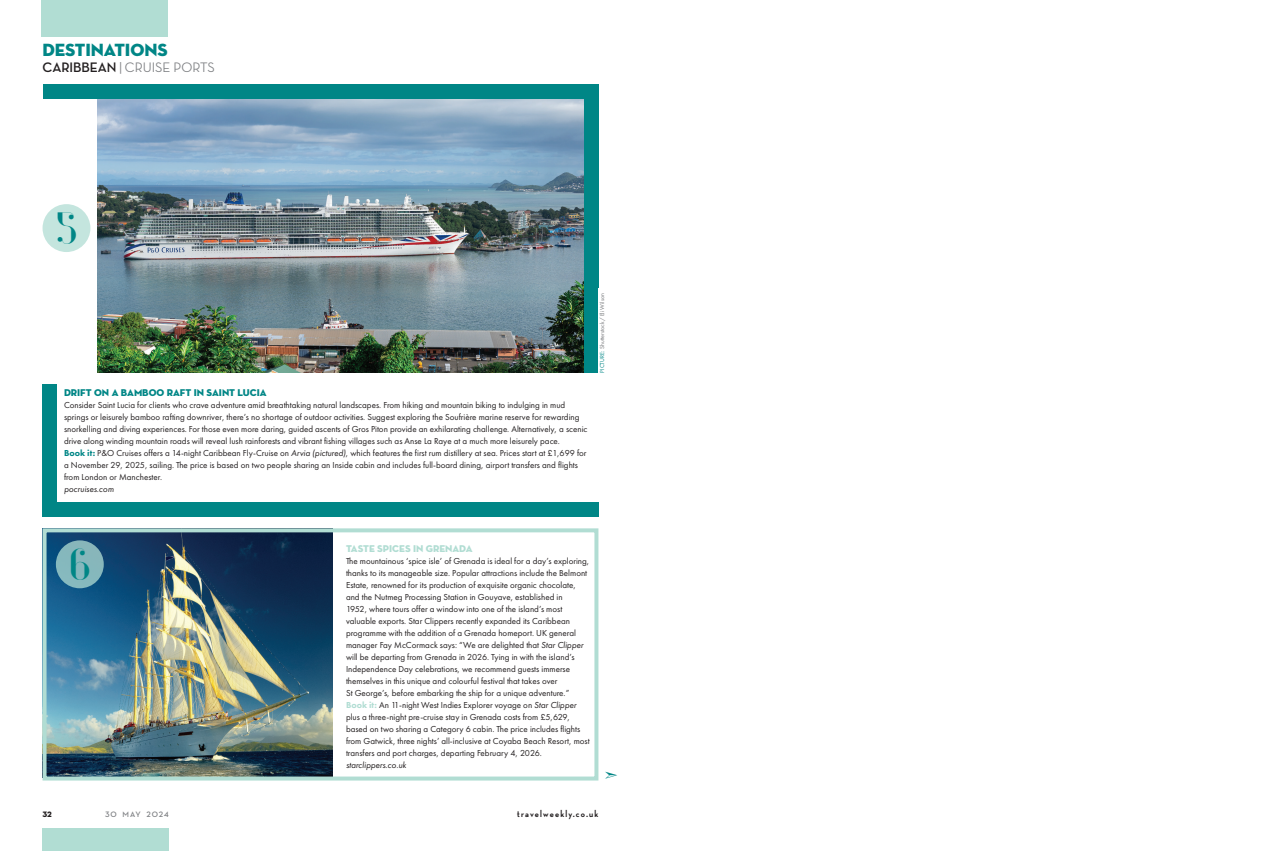
<style>
.page{position:relative;width:1282px;height:851px;background:#fff}
.page>*{position:absolute;margin:0;border:0;box-sizing:border-box;transform-origin:0 0}
.t1{font:700 43px "Vanity";color:#008686}
.t2{font:18px "Neutra Disp Titling";letter-spacing:-.005em;color:#008686}
.t3{font:500 14px "Neutra Disp";color:#808285}
.t4{font:10px "Neutra Disp Titling";color:#008686}
.t5{font:10px "Neutra Disp Titling";color:#b1ddd3}
.t6{font:700 10px "Neutra Disp";letter-spacing:.12em;color:#231f20}
.t7{font:9px/12px "Futura New";color:#231f20}
.t8{font:italic 9px "Futura New";color:#231f20}
.t9{font:700 8px "Neutra Disp";letter-spacing:.11em;color:#808285}
.t10{font:8px "Neutra Disp Titling";color:#231f20}
.t11{font:6px "Futura New";color:#76787b}
.s1{font-weight:700;color:#231f20}
.s2{font-weight:800;color:#008686}
.s3{font-style:italic}
.s4{color:#008686}
.s5{font-weight:800;color:#b1ddd3}
</style>
<div class="page">
<img style="left:48px;top:533px;width:285px;height:242px">
<div style="left:43px;top:828px;width:126px;height:22px;background:#b1ddd3"></div>
<div style="left:42px;top:0;width:126px;height:36px;background:#b1ddd3"></div>
<img style="left:97px;top:98px;width:487px;height:274px">
<div style="left:43px;top:528px;width:555px;height:252px;border:4px solid #b1ddd3"></div>
<div style="left:43px;top:84px;width:555px;height:14px;background:#008686"></div>
<div style="left:43px;top:502px;width:555px;height:14px;background:#008686"></div>
<div style="left:43px;top:204px;width:47px;height:48px;background:#c4e5de;border-radius:50%"></div>
<div style="left:56px;top:540px;width:48px;height:48px;background:#86b8bc;border-radius:50%"></div>
<div style="left:584px;top:84px;width:14px;height:288px;background:#008686"></div>
<div style="left:43px;top:384px;width:14px;height:132px;background:#008686"></div>
<h2 class="t2" style="left:43px;top:38px;width:127px">DESTINATIONS</h2>
<h3 class="t3" style="left:43px;top:60px;width:174px"><span class="s1">CARIBBEAN</span> | CRUISE PORTS</h3>
<h1 class="t1" style="left:56px;top:206px;width:22px">5</h1>
<p class="t4" style="left:64px;top:386px;width:204px">DRIFT ON A BAMBOO RAFT IN SAINT LUCIA</p>
<p class="t7" style="left:64px;top:399px;width:525px">Consider Saint Lucia for clients who crave adventure amid breathtaking natural landscapes. From hiking and mountain biking to indulging in mud springs or leisurely bamboo rafting downriver, there’s no shortage of outdoor activities. Suggest exploring the Soufrière marine reserve for rewarding snorkelling and diving experiences. For those even more daring, guided ascents of Gros Piton provide an exhilarating challenge. Alternatively, a scenic drive along winding mountain roads will reveal lush rainforests and vibrant fishing villages such as Anse La Raye at a much more leisurely pace.<br><span class="s2">Book it:</span> P&amp;O Cruises offers a 14-night Caribbean Fly-Cruise on <span class="s3">Arvia (pictured)</span>, which features the first rum distillery at sea. Prices start at £1,699 for a November 29, 2025, sailing. The price is based on two people sharing an Inside cabin and includes full-board dining, airport transfers and flights from London or Manchester.</p>
<p class="t8" style="left:64px;top:484px;width:51px">pocruises.com</p>
<p class="t11" style="left:598px;top:373px;width:81px;rotate:-90deg"><span class="s4">PICTURE:</span> Shutterstock/ Eli Wilson</p>
<h1 class="t1" style="left:70px;top:542px;width:22px">6</h1>
<p class="t5" style="left:346px;top:542px;width:128px">TASTE SPICES IN GRENADA</p>
<p class="t7" style="left:346px;top:555px;width:245px">The mountainous ‘spice isle’ of Grenada is ideal for a day’s exploring, thanks to its manageable size. Popular attractions include the Belmont Estate, renowned for its production of exquisite organic chocolate, and the Nutmeg Processing Station in Gouyave, established in<br>1952, where tours offer a window into one of the island’s most valuable exports. Star Clippers recently expanded its Caribbean programme with the addition of a Grenada homeport. UK general manager Fay McCormack says: “We are delighted that <span class="s3">Star Clipper </span>will be departing from Grenada in 2026. Tying in with the island’s Independence Day celebrations, we recommend guests immerse themselves in this unique and colourful festival that takes over<br>St George’s, before embarking the ship for a unique adventure.” <span class="s5">Book it:</span> An 11-night West Indies Explorer voyage on <span class="s3">Star Clipper </span>plus a three-night pre-cruise stay in Grenada costs from £5,629, based on two sharing a Category 6 cabin. The price includes flights from Gatwick, three nights’ all-inclusive at Coyaba Beach Resort, most transfers and port charges, departing February 4, 2026.</p>
<p class="t8" style="left:346px;top:760px;width:62px">starclippers.co.uk</p>
<p class="t10" style="left:43px;top:808px;width:11px">32</p>
<p class="t9" style="left:105px;top:809px;width:65px">30 MAY 2024</p>
<p class="t6" style="left:517px;top:807px;width:83px">travelweekly.co.uk</p>
</div>
